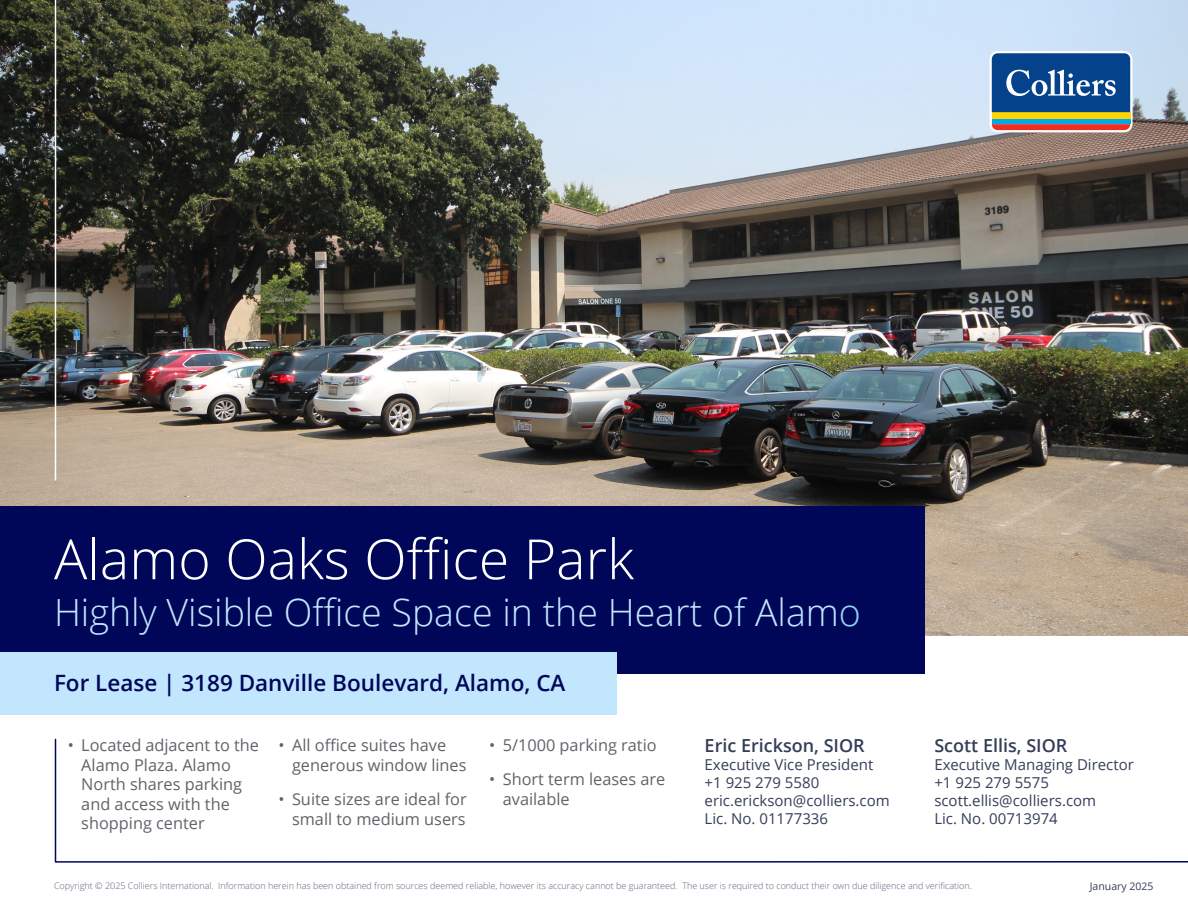
<style>
.page{position:relative;width:1188px;height:918px;background:#fff}
.page>*{position:absolute;margin:0;border:0;box-sizing:border-box;transform-origin:0 0}
.t1{font:300 55.5px "Open Sans";color:#fff}
.t2{font:300 37.5px "Open Sans";color:#c3e6ff}
.t3{font:600 22.5px "Open Sans";color:#000759}
.FirstName_LastName{font:600 18px "Open Sans";color:#353e59}
.t4{font:16.35px/19.5px "Open Sans";color:#5f6369}
.Contact_Info_copy{font:15px "Open Sans";color:#353e59}
.Address{font:15px "Open Sans";color:#353e59}
.FirstName_LastName-2{font:10.5px "Open Sans";color:#353e59}
.t5{font:300 9px "Open Sans";color:#5d657a}
.s1{color:#95d2f2}
</style>
<div class="page">
<img style="left:0;top:0;width:1188px;height:636px">
<div style="left:0;top:506px;width:924px;height:167px;background:#000759"></div>
<div style="left:0;top:652px;width:617px;height:63px;background:#c3e6ff"></div>
<svg style="left:990px;top:51px;width:142px;height:81px"></svg>
<div style="left:992px;top:118px;width:138px;height:6px;background:#00a8e4"></div>
<div style="left:992px;top:112px;width:138px;height:6px;background:#fed503"></div>
<svg style="left:992px;top:124px;width:138px;height:6px"></svg>
<svg style="left:992px;top:53px;width:138px;height:59px"></svg>
<hr style="left:55px;top:0;width:1px;height:480px;background:#fff">
<svg style="left:54px;top:738px;width:1134px;height:125px"></svg>
<p class="t1" style="left:54px;top:521px;width:582px">Alamo Oaks Office Park</p>
<p class="t2" style="left:54px;top:586px;width:808px">Highly Visible Office Space in the Heart of Alam<span class="s1">o</span></p>
<p class="t3" style="left:54px;top:668px;width:513px">For Lease | 3189 Danville Boulevard, Alamo, CA</p>
<p class="t4" style="left:81px;top:735px;width:179px;text-indent:-14px">• Located adjacent to the<br>Alamo Plaza. Alamo<br>North shares parking and access with the shopping center</p>
<p class="t4" style="left:292px;top:735px;width:176px;text-indent:-14px">• All office suites have generous window lines</p>
<p class="t4" style="left:279px;top:789px;width:190px;text-align:right">• Suite sizes are ideal for small to medium users</p>
<p class="t4" style="left:489px;top:735px;width:169px">• 5/1000 parking ratio</p>
<p class="t4" style="left:503px;top:769px;width:164px;text-indent:-14px">• Short term leases are available</p>
<p class="FirstName_LastName" style="left:705px;top:734px;width:162px">Eric Erickson, SIOR</p>
<p class="Contact_Info_copy" style="left:705px;top:755px;width:170px">Executive Vice President</p>
<p class="Address" style="left:705px;top:773px;width:116px">+1 925 279 5580</p>
<p class="Contact_Info_copy" style="left:705px;top:791px;width:187px">eric.erickson@colliers.com</p>
<p class="Contact_Info_copy" style="left:705px;top:809px;width:125px">Lic. No. 01177336</p>
<p class="FirstName_LastName" style="left:934px;top:734px;width:135px">Scott Ellis, SIOR</p>
<p class="Contact_Info_copy" style="left:934px;top:755px;width:201px">Executive Managing Director</p>
<p class="Address" style="left:934px;top:773px;width:116px">+1 925 279 5575</p>
<p class="Contact_Info_copy" style="left:934px;top:791px;width:163px">scott.ellis@colliers.com</p>
<p class="Contact_Info_copy" style="left:934px;top:809px;width:125px">Lic. No. 00713974</p>
<p class="t5" style="left:54px;top:879px;width:919px">Copyright © 2025 Colliers International. Information herein has been obtained from sources deemed reliable, however its accuracy cannot be guaranteed. The user is required to conduct their own due diligence and verification.</p>
<p class="FirstName_LastName-2" style="left:1090px;top:879px;width:65px">January 2025</p>
</div>
